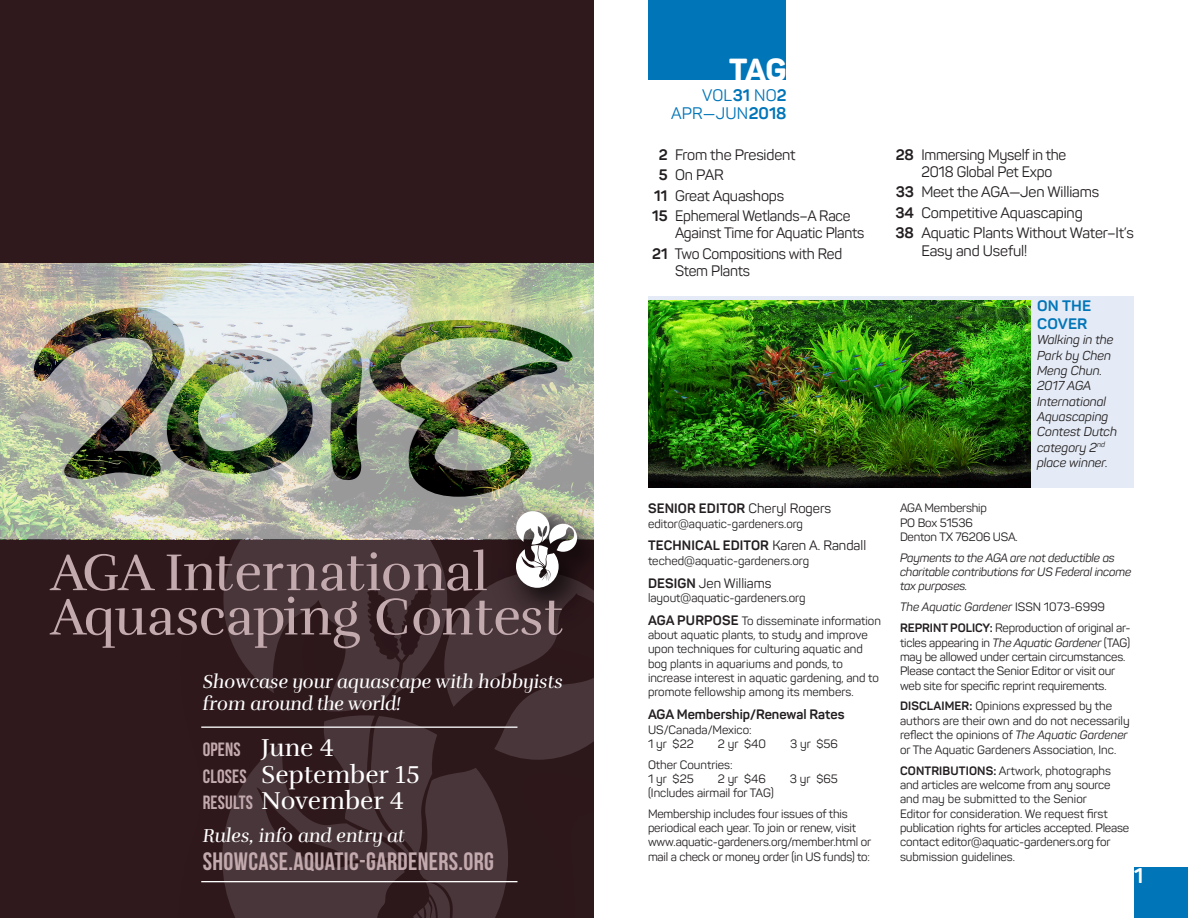
<style>
.page{position:relative;width:1188px;height:918px;background:#fff}
.page>*{position:absolute;margin:0;border:0;box-sizing:border-box;transform-origin:0 0}
.t1{font:53.25px/44.4px "Rufina";letter-spacing:-.01em;color:#c3aaaf}
.t2{font:800 31.5px "Panton";color:#fff}
.t3{font:25.2px/26.5px "Rufina";color:#fff}
.t4{font:25.2px "Bebas Neue";letter-spacing:.015em;color:#c3aaaf}
.t5{font:700 21px "Panton";color:#fff}
.t6{font:italic 19.2px/22.2px "Rufina";color:#fff}
.t7{font:19.2px "Bebas Neue";letter-spacing:.01em;color:#c3aaaf}
.t8{font:16.5px "Panton";letter-spacing:.01em;color:#0075b8}
.TOC_entry{font:15px/17.2px "Panton";letter-spacing:-.015em;color:#231f20}
.frontMatter{font:700 15px/18px "Panton";letter-spacing:.01em;color:#0075b8;scale:1.05 1}
.frontMatter-2{font:700 13.5px "Panton";color:#231f20}
.frontMatter-3{font:13.5px "Panton";color:#231f20}
.frontMatter-4{font:italic 12.75px/15.3px "Panton";color:#231f20}
.frontMatterSmall{font:12px/14.4px "Panton";letter-spacing:-.01em;color:#231f20}
.frontMatter-5{font:12px/14.2px "Panton";color:#231f20}
.frontMatterSmall-2{font:italic 12px/14.4px "Panton";letter-spacing:-.015em;color:#231f20}
.s1{font-family:"Rufina";font-size:25.2px;color:#fff}
.s2{font-family:"Bebas Neue";font-size:19.2px;color:#c3aaaf}
.s3{font-weight:700}
.s4{font-weight:400}
.s5{font-weight:700;font-size:13.5px}
.s6{font-style:normal}
.s7{font-style:italic}
</style>
<div class="page">
<div style="left:1134px;top:867px;width:54px;height:51px;background:#0075b8"></div>
<div style="left:648px;top:296px;width:486px;height:192px;background:#e4ebf6"></div>
<div style="left:648px;top:0;width:137px;height:80px;background:#0075b8"></div>
<img style="left:648px;top:300px;width:382px;height:187px">
<div style="left:0;top:539px;width:594px;height:379px;background:#2f191d"></div>
<svg style="left:223px;top:539px;width:221px;height:172px;fill:#49363a"></svg>
<svg style="left:323px;top:715px;width:114px;height:28px"></svg>
<svg style="left:222px;top:743px;width:286px;height:175px;fill:#49363a"></svg>
<svg style="left:0;top:262px;width:594px;height:277px;background:#bec4af"></svg>
<img style="left:33px;top:308px;width:279px;height:171px">
<img style="left:320px;top:349px;width:41px;height:131px">
<img style="left:369px;top:320px;width:203px;height:176px">
<div style="left:0;top:0;width:594px;height:262px;background:#2f191d"></div>
<hr style="left:201px;top:727px;width:316px;height:1px;background:#fff">
<hr style="left:201px;top:881px;width:316px;height:1px;background:#fff">
<img style="left:482px;top:477px;width:112px;height:34px">
<img style="left:504px;top:499px;width:90px;height:12px">
<svg style="left:444px;top:511px;width:150px;height:249px"></svg>
<p class="t1" style="left:50px;top:551px;width:515px">AGA International<br>Aquascaping Contest</p>
<p class="t6" style="left:203px;top:670px;width:362px">Showcase your aquascape with hobbyists from around the world!</p>
<p class="t7" style="left:203px;top:739px;width:133px">OPENS <span class="s1">June 4</span></p>
<p class="t3" style="left:203px;top:761px;width:219px"><span class="s2">CLOSES</span> September 15<br><span class="s2">RESULTS</span> November 4</p>
<p class="t6" style="left:203px;top:824px;width:204px">Rules, info and entry at</p>
<p class="t4" style="left:203px;top:847px;width:293px">SHOWCASE.AQUATIC-GARDENERS.ORG</p>
<p class="t2" style="left:729px;top:50px;width:59px">TAG</p>
<p class="t8" style="left:702px;top:85px;width:86px">VOL<span class="s3">31</span> NO<span class="s3">2</span></p>
<p class="t8" style="left:671px;top:103px;width:117px">APR—JUN<span class="s3">2018</span></p>
<p class="TOC_entry" style="left:659px;top:146px;width:138px"><span class="s3">2</span> From the President</p>
<p class="TOC_entry" style="left:659px;top:166px;width:67px"><span class="s3">5</span> On PAR</p>
<p class="TOC_entry" style="left:654px;top:187px;width:131px"><span class="s3">11</span> Great Aquashops</p>
<p class="TOC_entry" style="left:675px;top:207px;width:191px;text-indent:-23px"><span class="s3">15</span> Ephemeral Wetlands–A Race<br>Against Time for Aquatic Plants</p>
<p class="TOC_entry" style="left:675px;top:245px;width:169px;text-indent:-23px"><span class="s3">21</span> Two Compositions with Red<br>Stem Plants</p>
<p class="frontMatter-2" style="left:648px;top:500px;width:185px">SENIOR EDITOR <span class="s4">Cheryl Rogers</span></p>
<p class="frontMatter-5" style="left:648px;top:516px;width:157px">editor@aquatic-gardeners.org</p>
<p class="frontMatter-2" style="left:648px;top:537px;width:220px">TECHNICAL EDITOR <span class="s4">Karen A. Randall</span></p>
<p class="frontMatterSmall" style="left:648px;top:553px;width:163px">teched@aquatic-gardeners.org</p>
<p class="frontMatter-3" style="left:648px;top:575px;width:125px"><span class="s3">DESIGN</span> Jen Williams</p>
<p class="frontMatterSmall" style="left:648px;top:591px;width:159px">layout@aquatic-gardeners.org</p>
<p class="frontMatter-5" style="left:648px;top:614px;width:235px"><span class="s5">AGA PURPOSE</span> To disseminate information about aquatic plants, to study and improve upon techniques for culturing aquatic and bog plants in aquariums and ponds, to increase interest in aquatic gardening, and to promote fellowship among its members.</p>
<p class="frontMatter-2" style="left:648px;top:706px;width:198px">AGA Membership/Renewal Rates</p>
<p class="frontMatterSmall" style="left:648px;top:722px;width:105px">US/Canada/Mexico:<br>1 yr $22</p>
<p class="frontMatterSmall" style="left:718px;top:736px;width:50px">2 yr $40</p>
<p class="frontMatterSmall" style="left:790px;top:736px;width:50px">3 yr $56</p>
<p class="frontMatterSmall" style="left:648px;top:757px;width:86px">Other Countries:<br>1 yr $25</p>
<p class="frontMatterSmall" style="left:718px;top:771px;width:50px">2 yr $46</p>
<p class="frontMatterSmall" style="left:790px;top:771px;width:49px">3 yr $65</p>
<p class="frontMatterSmall" style="left:648px;top:786px;width:127px">(Includes airmail for TAG)</p>
<p class="frontMatterSmall" style="left:648px;top:807px;width:225px">Membership includes four issues of this periodical each year. To join or renew, visit www.aquatic-gardeners.org/member.html or mail a check or money order (in US funds) to:</p>
<p class="TOC_entry" style="left:921px;top:146px;width:146px;text-indent:-26px"><span class="s3">28</span> Immersing Myself in the<br>2018 Global Pet Expo</p>
<p class="TOC_entry" style="left:896px;top:183px;width:205px"><span class="s3">33</span> Meet the AGA—Jen Williams</p>
<p class="TOC_entry" style="left:896px;top:204px;width:189px"><span class="s3">34</span> Competitive Aquascaping</p>
<p class="TOC_entry" style="left:921px;top:224px;width:214px;text-indent:-26px"><span class="s3">38</span> Aquatic Plants Without Water–It’s<br>Easy and Useful!</p>
<p class="frontMatter" style="left:1037px;top:297px;width:53px">ON THE<br>COVER</p>
<p class="frontMatter-4" style="left:1037px;top:332px;width:82px">Walking in the<br>Park by Chen<br>Meng Chun.<br>2017 AGA<br>International<br>Aquascaping<br>Contest Dutch category 2<sup>nd </sup>place winner.</p>
<p class="frontMatterSmall" style="left:900px;top:501px;width:119px">AGA Membership<br>PO Box 51536<br>Denton TX 76206 USA.</p>
<p class="frontMatterSmall-2" style="left:900px;top:550px;width:233px">Payments to the AGA are not deductible as charitable contributions for US Federal income tax purposes.</p>
<p class="frontMatterSmall-2" style="left:900px;top:600px;width:207px">The Aquatic Gardener <span class="s6">ISSN 1073-6999</span></p>
<p class="frontMatterSmall" style="left:900px;top:621px;width:232px"><span class="s3">REPRINT POLICY:</span> Reproduction of original ar&shy;ticles appearing in <span class="s7">The Aquatic Gardener</span> (TAG) may be allowed under certain circumstances.<br>Please contact the Senior Editor or visit our web site for specific reprint requirements.</p>
<p class="frontMatterSmall" style="left:900px;top:699px;width:231px"><span class="s3">DISCLAIMER:</span> Opinions expressed by the authors are their own and do not necessarily reflect the opinions of <span class="s7">The Aquatic Gardener </span>or The Aquatic Gardeners Association, Inc.</p>
<p class="frontMatterSmall" style="left:900px;top:763px;width:231px"><span class="s3">CONTRIBUTIONS:</span> Artwork, photographs and articles are welcome from any source and may be submitted to the Senior<br>Editor for consideration. We request first publication rights for articles accepted. Please contact editor@aquatic-gardeners.org for submission guidelines.</p>
<p class="t5" style="left:1134px;top:862px;width:11px">1</p>
</div>
